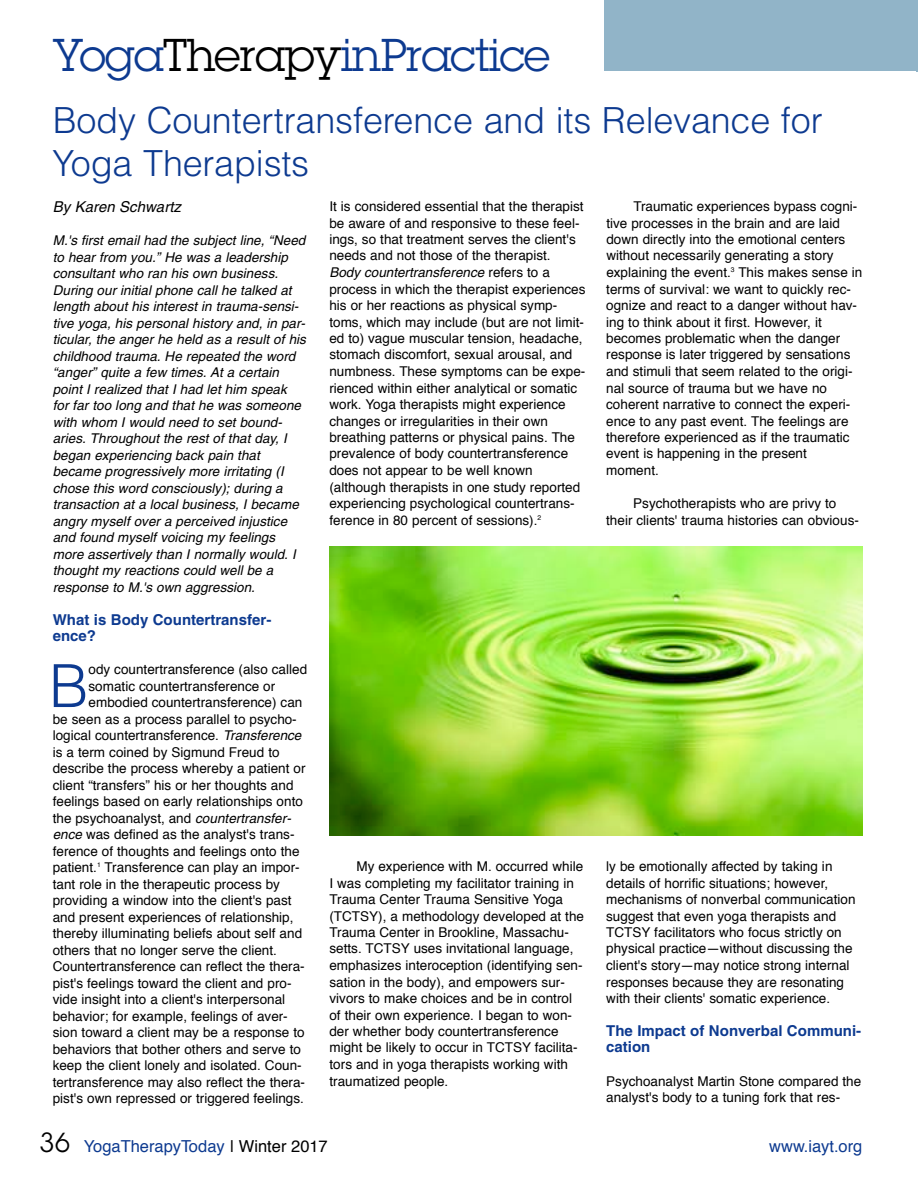
<style>
.page{position:relative;width:918px;height:1188px;background:#fff}
.page>*{position:absolute;margin:0;border:0;box-sizing:border-box;transform-origin:0 0}
.t1{font:300 59.4px "Helvetica";color:#0d3a90}
.t2{font:45px "Lubalin Graph";letter-spacing:-.015em;color:#0d3a90}
.t3{font:300 36px/43.2px "Helvetica";letter-spacing:-.005em;color:#0d3a90}
.t4{font:16.5px "Helvetica";color:#0d3a90}
.t5{font:700 15px/16.5px "Helvetica";color:#0d3a90}
.t6{font:italic 15px "Helvetica";color:#000}
.t7{font:13.5px/16.5px "Helvetica";color:#000}
.t8{font:italic 13.5px/16.5px "Helvetica";color:#000}
.s1{color:#000}
.s2{font-style:italic}
.s3{font-family:"Lubalin Graph";font-size:27px;color:#000}
</style>
<div class="page">
<hr style="left:917px;top:0;width:1px;height:71px;background:#91b4c8">
<div style="left:605px;top:0;width:312px;height:71px;background:#91b4c8"></div>
<img style="left:329px;top:546px;width:534px;height:290px">
<h2 class="t2" style="left:53px;top:39px;width:499px">Yo g a<span class="s1">T h e ra p y</span>in P ra c tic e</h2>
<h3 class="t3" style="left:53px;top:102px;width:772px">Body Countertra n s fe rence and its Relevance for<br>Yoga Therapists</h3>
<p class="t7" style="left:329px;top:199px;width:258px">It is considered essential that the therapist be aware of and responsive to these feel&shy;ings, so that treatment serves the client's needs and not those of the therapist.<br><span class="s2">Body countertransference</span> refers to a process in which the therapist experiences his or her reactions as physical symp&shy;toms, which may include (but are not limit&shy;ed to) vague muscular tension, headache, stomach discomfort, sexual arousal, and numbness. These symptoms can be expe&shy;rienced within either analytical or somatic work. Yoga therapists might experience changes or irregularities in their own breathing patterns or physical pains. The prevalence of body countertransference does not appear to be well known (although therapists in one study reported experiencing psychological countertrans&shy;ference in 80 percent of sessions).<sup>2</sup></p>
<p class="t6" style="left:53px;top:201px;width:130px">By Karen Schwartz</p>
<p class="t8" style="left:53px;top:233px;width:255px">M.'s first email had the subject line, “Need to hear from you.” He was a leadership consultant who ran his own business.<br>During our initial phone call he talked at length about his interest in trauma-sensi&shy;tive yoga, his personal history and, in par&shy;ticular, the anger he held as a result of his childhood trauma. He repeated the word “anger” quite a few times. At a certain point I realized that I had let him speak<br>for far too long and that he was someone with whom I would need to set bound&shy;aries. Throughout the rest of that day, I began experiencing back pain that became progressively more irritating (I chose this word consciously); during a transaction at a local business, I became angry myself over a perceived injustice and found myself voicing my feelings more assertively than I normally would. I thought my reactions could well be a response to M.'s own aggression.</p>
<p class="t5" style="left:53px;top:613px;width:220px">What is Body Countertransfer&shy;ence?</p>
<h1 class="t1" style="left:49px;top:664px;width:41px">B</h1>
<p class="t7" style="left:89px;top:662px;width:220px">ody countertransference (also called</p>
<p class="t7" style="left:606px;top:199px;width:258px;text-indent:27px">Traumatic experiences bypass cogni&shy;tive processes in the brain and are laid down directly into the emotional centers without necessarily generating a story explaining the event.<sup>3</sup> This makes sense in terms of survival: we want to quickly rec&shy;ognize and react to a danger without hav&shy;ing to think about it first. However, it becomes problematic when the danger response is later triggered by sensations and stimuli that seem related to the origi&shy;nal source of trauma but we have no coherent narrative to connect the experi&shy;ence to any past event. The feelings are therefore experienced as if the traumatic event is happening in the present moment.</p>
<p class="t7" style="left:606px;top:496px;width:254px;text-align:center">Psychotherapists who are privy to<br>their clients' trauma histories can obvious-</p>
<p class="t7" style="left:89px;top:679px;width:188px">somatic countertransference or</p>
<p class="t7" style="left:89px;top:695px;width:215px">embodied countertransference) can</p>
<p class="t7" style="left:53px;top:712px;width:246px">be seen as a process parallel to psycho-</p>
<p class="t7" style="left:53px;top:728px;width:250px">logical countertransference. <span class="s2">Transference</span></p>
<p class="t7" style="left:53px;top:745px;width:228px">is a term coined by Sigmund Freud to</p>
<p class="t7" style="left:53px;top:761px;width:254px">describe the process whereby a patient or</p>
<p class="t7" style="left:53px;top:778px;width:242px">client “transfers” his or her thoughts and</p>
<p class="t7" style="left:53px;top:794px;width:252px">feelings based on early relationships onto</p>
<p class="t7" style="left:53px;top:811px;width:240px">the psychoanalyst, and <span class="s2">countertransfer-</span></p>
<p class="t7" style="left:53px;top:827px;width:243px"><span class="s2">ence</span> was defined as the analyst's trans-</p>
<p class="t7" style="left:53px;top:844px;width:248px">ference of thoughts and feelings onto the</p>
<p class="t7" style="left:53px;top:860px;width:249px">patient.<sup>1</sup> Transference can play an impor-</p>
<p class="t7" style="left:53px;top:877px;width:229px">tant role in the therapeutic process by</p>
<p class="t7" style="left:53px;top:893px;width:240px">providing a window into the client's past</p>
<p class="t7" style="left:53px;top:910px;width:242px">and present experiences of relationship,</p>
<p class="t7" style="left:53px;top:926px;width:251px">thereby illuminating beliefs about self and</p>
<p class="t7" style="left:53px;top:943px;width:226px">others that no longer serve the client.</p>
<p class="t7" style="left:53px;top:959px;width:254px">Countertransference can reflect the thera-</p>
<p class="t7" style="left:53px;top:976px;width:240px">pist's feelings toward the client and pro-</p>
<p class="t7" style="left:53px;top:992px;width:234px">vide insight into a client's interpersonal</p>
<p class="t7" style="left:53px;top:1009px;width:237px">behavior; for example, feelings of aver-</p>
<p class="t7" style="left:53px;top:1025px;width:254px">sion toward a client may be a response to</p>
<p class="t7" style="left:53px;top:1042px;width:250px">behaviors that bother others and serve to</p>
<p class="t7" style="left:53px;top:1058px;width:250px">keep the client lonely and isolated. Coun-</p>
<p class="t7" style="left:53px;top:1075px;width:254px">tertransference may also reflect the thera-</p>
<p class="t7" style="left:53px;top:1091px;width:253px">pist's own repressed or triggered feelings.</p>
<p class="t7" style="left:606px;top:859px;width:251px">ly be emotionally affected by taking in details of horrific situations; however, mechanisms of nonverbal communication suggest that even yoga therapists and TCTSY facilitators who focus strictly on physical practice—without discussing the client's story—may notice strong internal responses because they are resonating with their clients' somatic experience.</p>
<p class="t5" style="left:606px;top:1024px;width:256px">The Impact of Nonverbal Communi&shy;cation</p>
<p class="t7" style="left:606px;top:1074px;width:257px">Psychoanalyst Martin Stone compared the analyst's body to a tuning fork that res-</p>
<p class="t7" style="left:329px;top:859px;width:256px;text-indent:27px">My experience with M. occurred while I was completing my facilitator training in Trauma Center Trauma Sensitive Yoga (TCTSY), a methodology developed at the Trauma Center in Brookline, Massachu&shy;setts. TCTSY uses invitational language, emphasizes interoception (identifying sen&shy;sation in the body), and empowers sur&shy;vivors to make choices and be in control of their own experience. I began to won&shy;der whether body countertransference might be likely to occur in TCTSY facilita&shy;tors and in yoga therapists working with traumatized people.</p>
<p class="t4" style="left:39px;top:1139px;width:290px"><span class="s3">3 6</span> Yo g a T h e ra p y Today <span class="s1">| Winter 2017</span></p>
<p class="t4" style="left:769px;top:1139px;width:95px">w w w.ia y t.o rg</p>
</div>
